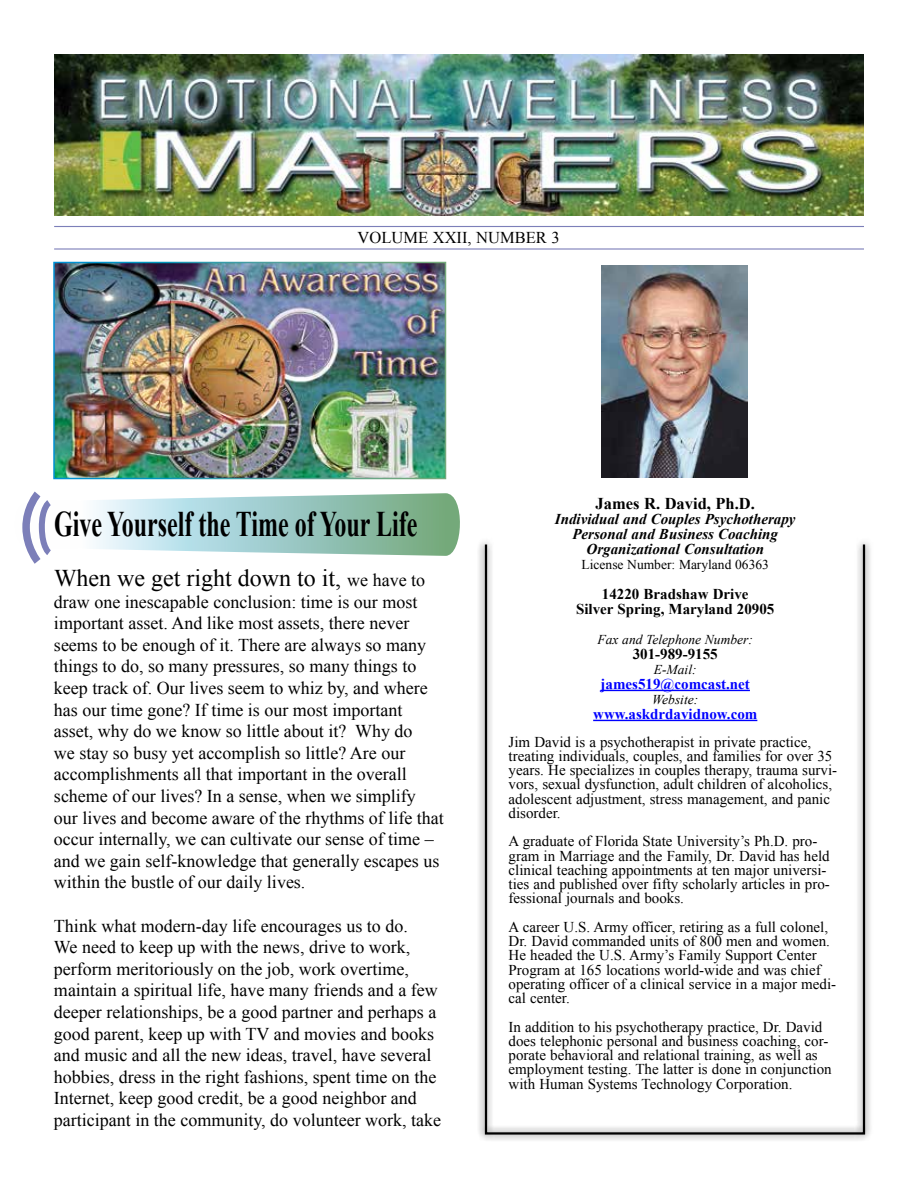
<style>
.page{position:relative;width:918px;height:1188px;background:#fff}
.page>*{position:absolute;margin:0;border:0;box-sizing:border-box;transform-origin:0 0}
.t1{font:700 36px "Times New Roman";color:#000;scale:.67 1}
.t2{font:24px "Times New Roman";color:#000}
.t3{font:18px/21.6px "Times New Roman";color:#000}
.t4{font:700 16.5px "Times New Roman";color:#000}
.t5{font:16.5px "Times New Roman";color:#000}
.t6{font:15px/14.2px "Times New Roman";color:#000}
.t7{font:italic 700 15px/15px "Times New Roman";color:#000;text-align:center}
.t8{font:700 15px/15px "Times New Roman";color:#000;text-align:center}
.t9{font:700 15px "Times New Roman";color:#00f}
.t10{font:italic 13.5px "Times New Roman";color:#000}
.t11{font:13.5px "Times New Roman";color:#000}
.s1{font-size:18px}
</style>
<div class="page">
<img style="left:56px;top:265px;width:387px;height:211px">
<svg style="left:22px;top:491px;width:438px;height:73px"></svg>
<img style="left:601px;top:266px;width:147px;height:212px">
<img style="left:54px;top:54px;width:810px;height:162px">
<hr style="left:54px;top:226px;width:810px;height:1px;background:#7c7fb9">
<hr style="left:54px;top:248px;width:810px;height:2px;background:#7c7fb9">
<div style="left:477px;top:537px;width:397px;height:606px;background:#000;opacity:.75"></div>
<div style="left:485px;top:543px;width:380px;height:592px;border:2px solid #000"></div>
<p class="t5" style="left:358px;top:229px;width:203px">VOLUME XXII, NUMBER 3</p>
<h1 class="t1" style="left:54px;top:503px;width:544px">Give Yourself the Time of Your Life</h1>
<h2 class="t2" style="left:54px;top:565px;width:373px">When we get right down to it, <span class="s1">we have to</span></h2>
<p class="t3" style="left:54px;top:591px;width:391px">draw one inescapable conclusion: time is our most important asset. And like most assets, there never seems to be enough of it. There are always so many things to do, so many pressures, so many things to keep track of. Our lives seem to whiz by, and where has our time gone? If time is our most important asset, why do we know so little about it? Why do<br>we stay so busy yet accomplish so little? Are our accomplishments all that important in the overall scheme of our lives? In a sense, when we simplify our lives and become aware of the rhythms of life that occur internally, we can cultivate our sense of time – and we gain self-knowledge that generally escapes us within the bustle of our daily lives.</p>
<p class="t3" style="left:54px;top:915px;width:389px">Think what modern-day life encourages us to do.<br>We need to keep up with the news, drive to work, perform meritoriously on the job, work overtime, maintain a spiritual life, have many friends and a few deeper relationships, be a good partner and perhaps a good parent, keep up with TV and movies and books and music and all the new ideas, travel, have several hobbies, dress in the right fashions, spent time on the Internet, keep good credit, be a good neighbor and participant in the community, do volunteer work, take</p>
<p class="t4" style="left:596px;top:494px;width:161px">James R. David, Ph.D.</p>
<p class="t7" style="left:555px;top:511px;width:242px">Individual and Couples Psychotherapy<br>Personal and Business Coaching<br>Organizational Consultation</p>
<p class="t11" style="left:582px;top:557px;width:189px">License Number: Maryland 06363</p>
<p class="t8" style="left:576px;top:586px;width:200px">14220 Bradshaw Drive<br>Silver Spring, Maryland 20905</p>
<p class="t10" style="left:598px;top:632px;width:157px">Fax and Telephone Number:</p>
<p class="t8" style="left:633px;top:646px;width:86px">301-989-9155</p>
<p class="t10" style="left:654px;top:662px;width:44px">E-Mail:</p>
<p class="t9" style="left:601px;top:675px;width:151px">james519@comcast.net</p>
<p class="t10" style="left:652px;top:692px;width:47px">Website:</p>
<p class="t9" style="left:593px;top:705px;width:166px">www.askdrdavidnow.com</p>
<p class="t6" style="left:509px;top:734px;width:330px">Jim David is a psychotherapist in private practice, treating individuals, couples, and families for over 35 years. He specializes in couples therapy, trauma survi&shy;vors, sexual dysfunction, adult children of alcoholics, adolescent adjustment, stress management, and panic disorder.</p>
<p class="t6" style="left:509px;top:834px;width:323px">A graduate of Florida State University’s Ph.D. pro&shy;gram in Marriage and the Family, Dr. David has held clinical teaching appointments at ten major universi&shy;ties and published over fifty scholarly articles in pro&shy;fessional journals and books.</p>
<p class="t6" style="left:509px;top:920px;width:329px">A career U.S. Army officer, retiring as a full colonel, Dr. David commanded units of 800 men and women.<br>He headed the U.S. Army’s Family Support Center Program at 165 locations world-wide and was chief operating officer of a clinical service in a major medi&shy;cal center.</p>
<p class="t6" style="left:509px;top:1019px;width:325px">In addition to his psychotherapy practice, Dr. David does telephonic personal and business coaching, cor&shy;porate behavioral and relational training, as well as employment testing. The latter is done in conjunction with Human Systems Technology Corporation.</p>
</div>
